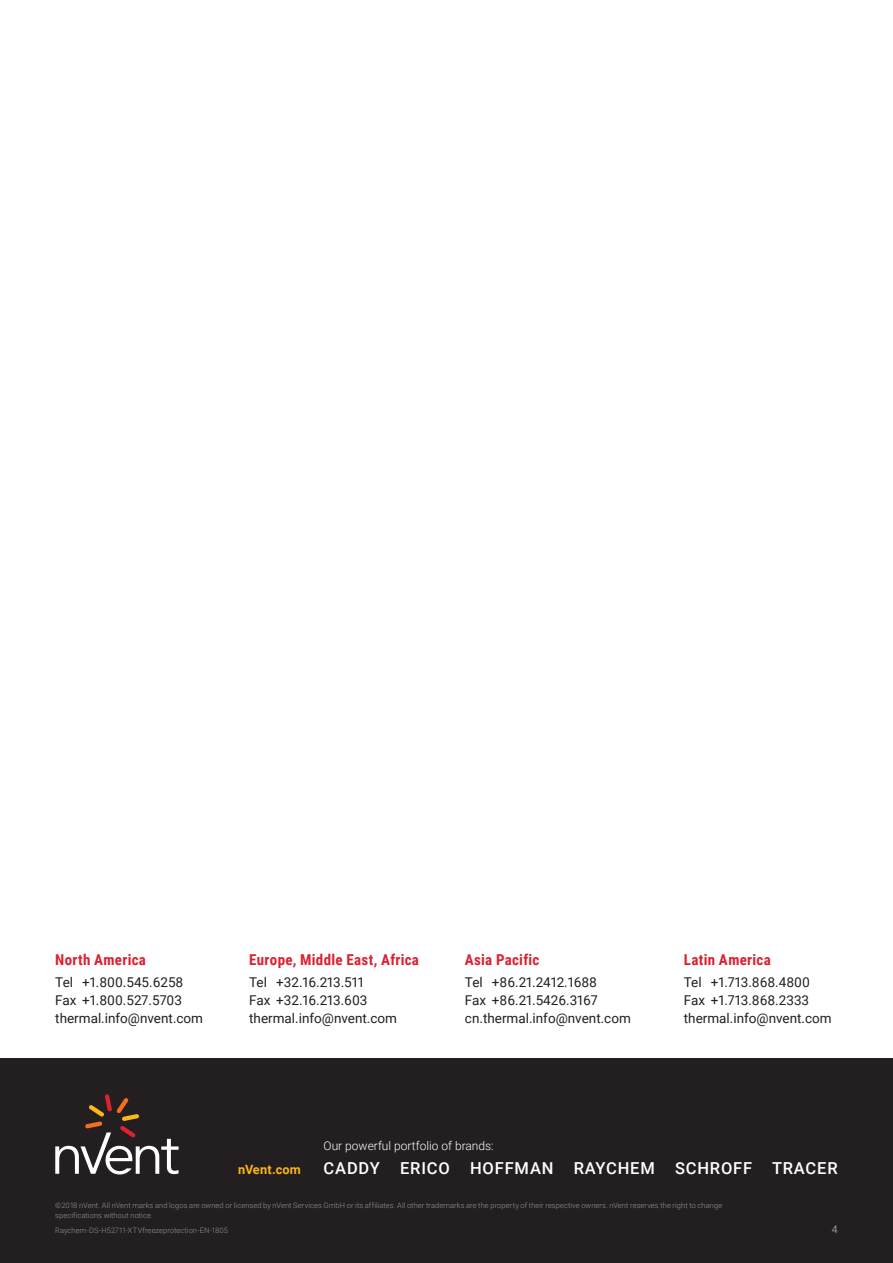
<style>
.page{position:relative;width:893px;height:1263px;background:#fff}
.page>*{position:absolute;margin:0;border:0;box-sizing:border-box;transform-origin:0 0}
.t1{font:500 16.5px "Roboto";letter-spacing:.05em;color:#fff}
.t2{font:700 15px "Roboto Condensed";letter-spacing:.02em;color:#db2230}
.t3{font:13.5px/18px "Roboto";color:#231f20}
.t4{font:700 12.75px "Roboto";letter-spacing:.015em;color:#fcb615}
.t5{font:300 12px "Roboto";color:#fff}
.t6{font:10.5px "Roboto";color:#8f959e}
.t7{font:300 7.5px/10.5px "Roboto";letter-spacing:.01em;color:#8f959e}
</style>
<div class="page">
<div style="left:0;top:1059px;width:893px;height:204px;background:#231f20"></div>
<svg style="left:55px;top:1094px;width:124px;height:80px"></svg>
<h2 class="t2" style="left:55px;top:949px;width:92px">North America</h2>
<h3 class="t3" style="left:55px;top:973px;width:149px">Tel +1.800.545.6258<br>Fax +1.800.527.5703 thermal.info@nvent.com</h3>
<h2 class="t2" style="left:249px;top:949px;width:171px">Europe, Middle East, Africa</h2>
<h3 class="t3" style="left:249px;top:973px;width:149px">Tel +32.16.213.511<br>Fax +32.16.213.603 thermal.info@nvent.com</h3>
<h2 class="t2" style="left:465px;top:949px;width:76px">Asia Pacific</h2>
<h3 class="t3" style="left:465px;top:973px;width:167px">Tel +86.21.2412.1688<br>Fax +86.21.5426.3167 cn.thermal.info@nvent.com</h3>
<h3 class="t5" style="left:324px;top:1137px;width:172px">Our powerful portfolio of brands:</h3>
<h2 class="t2" style="left:684px;top:949px;width:88px">Latin America</h2>
<h3 class="t3" style="left:684px;top:973px;width:149px">Tel +1.713.868.4800<br>Fax +1.713.868.2333 thermal.info@nvent.com</h3>
<h3 class="t4" style="left:238px;top:1160px;width:64px">nVent.com</h3>
<h1 class="t1" style="left:324px;top:1156px;width:516px">CADDY ERICO HOFFMAN RAYCHEM SCHROFF TRACER</h1>
<p class="t7" style="left:55px;top:1200px;width:668px">©2018 nVent. All nVent marks and logos are owned or licensed by nVent Services GmbH or its affiliates. All other trademarks are the property of their respective owners. nVent reserves the right to change specifications without notice.</p>
<p class="t7" style="left:55px;top:1225px;width:174px">Raychem-DS-H52711-XTVfreezeprotection-EN-1805</p>
<h3 class="t6" style="left:832px;top:1222px;width:7px">4</h3>
</div>
